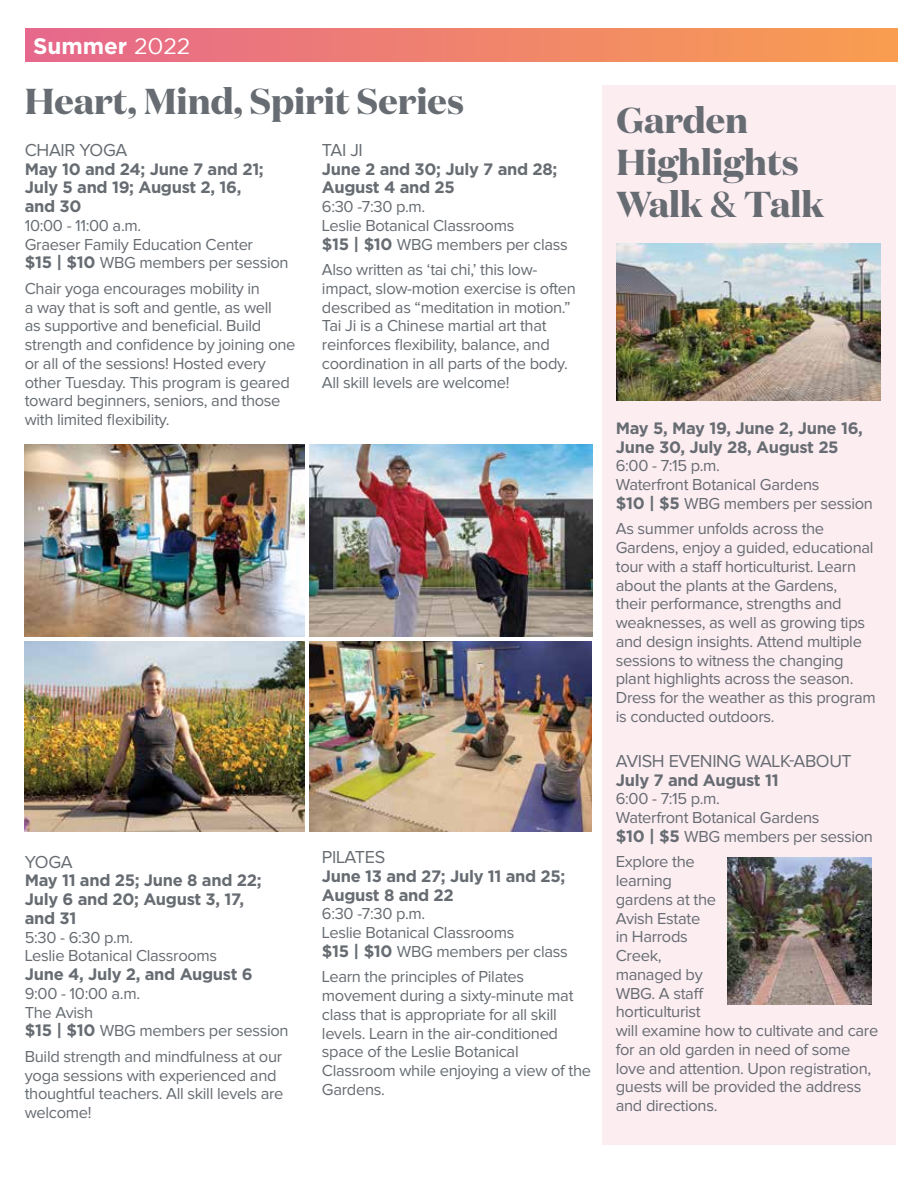
<style>
.page{position:relative;width:918px;height:1188px;background:#fff}
.page>*{position:absolute;margin:0;border:0;box-sizing:border-box;transform-origin:0 0}
.t1{font:700 36px/42px "Domaine Display Test";color:#666c72}
.t2{font:700 22.5px "Gotham";color:#fff}
.t3{font:18px "Proxima Nova";letter-spacing:-.02em;color:#666c72}
.t4{font:16.5px/18.8px "Proxima Nova";letter-spacing:-.02em;color:#666c72}
.t5{font:700 16.5px/18.8px "Gotham";letter-spacing:-.02em;color:#666c72}
.s1{font-weight:400}
.s2{font-family:"Gotham";font-weight:700}
.s3{font-family:"Domaine Disp";font-weight:600}
</style>
<div class="page">
<div style="left:602px;top:86px;width:294px;height:1059px;background:#fcedf1"></div>
<img style="left:616px;top:243px;width:264px;height:157px">
<img style="left:728px;top:857px;width:144px;height:148px">
<img style="left:25px;top:444px;width:279px;height:192px">
<img style="left:309px;top:444px;width:284px;height:192px">
<img style="left:25px;top:641px;width:279px;height:190px">
<img style="left:309px;top:641px;width:283px;height:190px">
<div style="left:25px;top:28px;width:872px;height:34px;background:linear-gradient(to right,#e6688d,#f99e50)"></div>
<h2 class="t2" style="left:33px;top:33px;width:159px">Summer <span class="s1">2022</span></h2>
<h1 class="t1" style="left:25px;top:79px;width:441px">Heart, Mind, Spirit Series</h1>
<p class="t3" style="left:25px;top:142px;width:104px">CHAIR YOGA</p>
<p class="t5" style="left:25px;top:159px;width:241px">May 10 and 24; June 7 and 21;<br>July 5 and 19; August 2, 16, and 30</p>
<p class="t4" style="left:25px;top:217px;width:265px">10:00 - 11:00 a.m.<br>Graeser Family Education Center<br><span class="s2">$15 | $10</span> WBG members per session</p>
<p class="t4" style="left:25px;top:280px;width:272px">Chair yoga encourages mobility in<br>a way that is soft and gentle, as well<br>as supportive and beneficial. Build strength and confidence by joining one or all of the sessions! Hosted every other Tuesday. This program is geared toward beginners, seniors, and those with limited flexibility.</p>
<p class="t3" style="left:322px;top:142px;width:42px">TAI JI</p>
<p class="t5" style="left:322px;top:159px;width:237px">June 2 and 30; July 7 and 28;<br>August 4 and 25</p>
<p class="t4" style="left:322px;top:198px;width:247px">6:30 -7:30 p.m.<br>Leslie Botanical Classrooms<br><span class="s2">$15 | $10</span> WBG members per class</p>
<p class="t4" style="left:322px;top:261px;width:256px">Also written as ‘tai chi,’ this low&shy;impact, slow-motion exercise is often described as “meditation in motion.” Tai Ji is a Chinese martial art that reinforces flexibility, balance, and coordination in all parts of the body.<br>All skill levels are welcome!</p>
<p class="t3" style="left:25px;top:854px;width:49px">YOGA</p>
<p class="t5" style="left:25px;top:871px;width:238px">May 11 and 25; June 8 and 22;<br>July 6 and 20; August 3, 17, and 31</p>
<p class="t4" style="left:25px;top:929px;width:194px">5:30 - 6:30 p.m.<br>Leslie Botanical Classrooms</p>
<p class="t5" style="left:25px;top:965px;width:229px">June 4, July 2, and August 6</p>
<p class="t4" style="left:25px;top:985px;width:265px">9:00 - 10:00 a.m.<br>The Avish<br><span class="s2">$15 | $10</span> WBG members per session</p>
<p class="t4" style="left:25px;top:1048px;width:260px">Build strength and mindfulness at our yoga sessions with experienced and thoughtful teachers. All skill levels are welcome!</p>
<p class="t3" style="left:322px;top:849px;width:65px">PILATES</p>
<p class="t5" style="left:322px;top:866px;width:245px">June 13 and 27; July 11 and 25;<br>August 8 and 22</p>
<p class="t4" style="left:322px;top:905px;width:247px">6:30 -7:30 p.m.<br>Leslie Botanical Classrooms<br><span class="s2">$15 | $10</span> WBG members per class</p>
<p class="t4" style="left:322px;top:968px;width:271px">Learn the principles of Pilates movement during a sixty-minute mat class that is appropriate for all skill levels. Learn in the air-conditioned space of the Leslie Botanical<br>Classroom while enjoying a view of the<br>Gardens.</p>
<h1 class="t1" style="left:616px;top:99px;width:209px">Garden<br>Highlights<br>Walk <span class="s3">&amp;</span> Talk</h1>
<p class="t5" style="left:616px;top:418px;width:249px">May 5, May 19, June 2, June 16,<br>June 30, July 28, August 25</p>
<p class="t4" style="left:616px;top:457px;width:259px">6:00 - 7:15 p.m.<br>Waterfront Botanical Gardens<br><span class="s2">$10 | $5</span> WBG members per session</p>
<p class="t4" style="left:616px;top:520px;width:262px">As summer unfolds across the Gardens, enjoy a guided, educational tour with a staff horticulturist. Learn about the plants at the Gardens,<br>their performance, strengths and weaknesses, as well as growing tips and design insights. Attend multiple sessions to witness the changing plant highlights across the season.<br>Dress for the weather as this program is conducted outdoors.</p>
<p class="t3" style="left:616px;top:753px;width:238px">AVISH EVENING WALK-ABOUT</p>
<p class="t5" style="left:616px;top:770px;width:164px">July 7 and August 11</p>
<p class="t4" style="left:616px;top:790px;width:259px">6:00 - 7:15 p.m.<br>Waterfront Botanical Gardens<br><span class="s2">$10 | $5</span> WBG members per session</p>
<p class="t4" style="left:616px;top:853px;width:264px">Explore the<br>learning<br>gardens at the<br>Avish Estate<br>in Harrods<br>Creek,<br>managed by<br>WBG. A staff<br>horticulturist<br>will examine how to cultivate and care for an old garden in need of some love and attention. Upon registration, guests will be provided the address and directions.</p>
</div>
